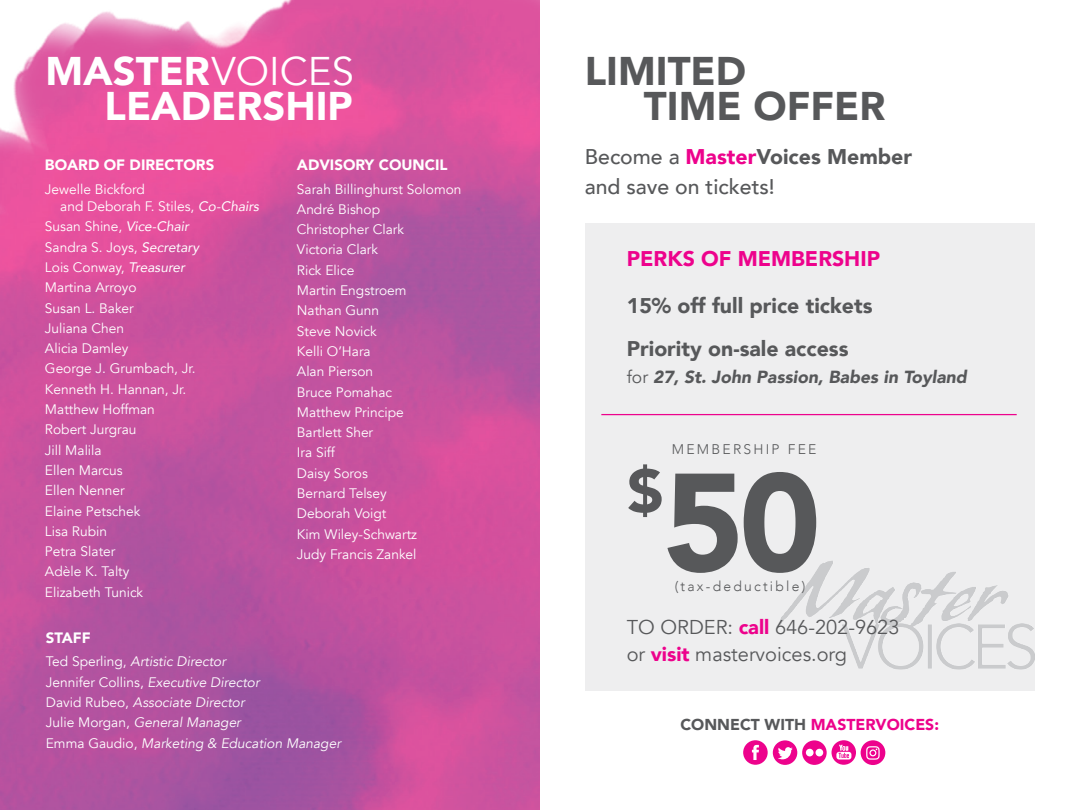
<style>
.page{position:relative;width:1080px;height:810px;background:#fff}
.page>*{position:absolute;margin:0;border:0;box-sizing:border-box;transform-origin:0 0}
.t1{font:900 138px "Avenir";color:#57585a}
.t2{font:900 60.5px "Avenir";color:#57585a}
.t3{font:900 40px/35px "Avenir";color:#fff;text-align:right}
.t4{font:900 40px/35px "Avenir";color:#57585a}
.t5{font:900 21.25px/46.2px "Avenir";color:#57585a}
.t6{font:500 21.25px/30px "Avenir";color:#57585a}
.t7{font:20px/26.2px "Avenir";color:#57585a}
.t8{font:italic 900 17.5px "Avenir";color:#57585a}
.t9{font:900 15.75px "Avenir";color:#ed028b}
.t10{font:900 15px "Avenir";color:#fff}
.t11{font:300 14px "Avenir";letter-spacing:.16em;color:#57585a}
.t12{font:13.75px/20.2px "Avenir";color:#fff}
.t13{font:italic 13.75px/20.2px "Avenir";color:#fff}
.s1{font-weight:400}
.s2{font-style:italic}
.s3{font-style:normal}
.s4{font-weight:900;color:#ed028c}
.s5{font-weight:900}
.s6{color:#ed028c}
.s7{font-weight:400;font-style:normal}
.s8{color:#57585a}
</style>
<div class="page">
<img style="left:0;top:0;width:540px;height:810px">
<div style="left:585px;top:223px;width:450px;height:467px;background:#eeeeef"></div>
<img style="left:779px;top:561px;width:256px;height:130px">
<hr style="left:601px;top:414px;width:416px;height:1px;background:#ed028c">
<div style="left:861px;top:740px;width:24px;height:25px;background:#ed028c;border-radius:50%"></div>
<svg style="left:866px;top:746px;width:14px;height:14px"></svg>
<svg style="left:743px;top:740px;width:113px;height:25px"></svg>
<p class="t3" style="left:45px;top:53px;width:310px">MASTER<span class="s1">VOICES<br></span>LEADERSHIP</p>
<p class="t4" style="left:644px;top:53px;width:243px;text-indent:-59px">LIMITED<br>TIME OFFER</p>
<p class="t10" style="left:45px;top:152px;width:171px">BOARD OF DIRECTORS</p>
<p class="t12" style="left:60px;top:180px;width:200px;line-height:17.5px;text-indent:-15px">Jewelle Bickford<br>and Deborah F. Stiles, <span class="s2">Co-Chairs</span></p>
<p class="t12" style="left:45px;top:217px;width:156px">Susan Shine, <span class="s2">Vice-Chair<br></span>Sandra S. Joys, <span class="s2">Secretary<br></span>Lois Conway, <span class="s2">Treasurer<br></span>Martina Arroyo<br>Susan L. Baker<br>Juliana Chen<br>Alicia Damley<br>George J. Grumbach, Jr.<br>Kenneth H. Hannan, Jr.<br>Matthew Hoffman<br>Robert Jurgrau<br>Jill Malila<br>Ellen Marcus<br>Ellen Nenner<br>Elaine Petschek<br>Lisa Rubin<br>Petra Slater<br>Adèle K. Talty<br>Elizabeth Tunick</p>
<p class="t10" style="left:297px;top:152px;width:152px">ADVISORY COUNCIL</p>
<p class="t12" style="left:297px;top:179px;width:166px">Sarah Billinghurst Solomon<br>André Bishop<br>Christopher Clark<br>Victoria Clark<br>Rick Elice<br>Martin Engstroem<br>Nathan Gunn<br>Steve Novick<br>Kelli O’Hara<br>Alan Pierson<br>Bruce Pomahac<br>Matthew Principe<br>Bartlett Sher<br>Ira Siff<br>Daisy Soros<br>Bernard Telsey<br>Deborah Voigt<br>Kim Wiley-Schwartz<br>Judy Francis Zankel</p>
<p class="t10" style="left:46px;top:625px;width:46px">STAFF</p>
<p class="t13" style="left:46px;top:652px;width:297px"><span class="s3">Ted Sperling,</span> Artistic Director<br><span class="s3">Jennifer Collins,</span> Executive Director<br><span class="s3">David Rubeo,</span> Associate Director<br><span class="s3">Julie Morgan,</span> General Manager<br><span class="s3">Emma Gaudio,</span> Marketing &amp; Education Manager</p>
<p class="t6" style="left:585px;top:140px;width:329px">Become a <span class="s4">Master</span><span class="s5">Voices Member </span>and save on tickets!</p>
<p class="t5" style="left:627px;top:235px;width:255px"><span class="s6">PERKS OF MEMBERSHIP<br></span>15% off full price tickets</p>
<p class="t5" style="left:627px;top:325px;width:223px">Priority on-sale access</p>
<p class="t8" style="left:627px;top:362px;width:342px"><span class="s7">for</span> 27, St. John Passion, Babes in Toyland</p>
<p class="t11" style="left:672px;top:441px;width:146px">MEMBERSHIP FEE</p>
<p class="t2" style="left:627px;top:439px;width:37px">$</p>
<p class="t1" style="left:663px;top:405px;width:159px">50</p>
<p class="t11" style="left:675px;top:578px;width:132px">(tax-deductible)</p>
<p class="t7" style="left:627px;top:615px;width:274px">TO ORDER: <span class="s4">call</span> 646-202-9623 or <span class="s4">visit</span> mastervoices.org</p>
<p class="t9" style="left:680px;top:711px;width:260px"><span class="s8">CONNECT WITH</span> MASTERVOICES:</p>
</div>
